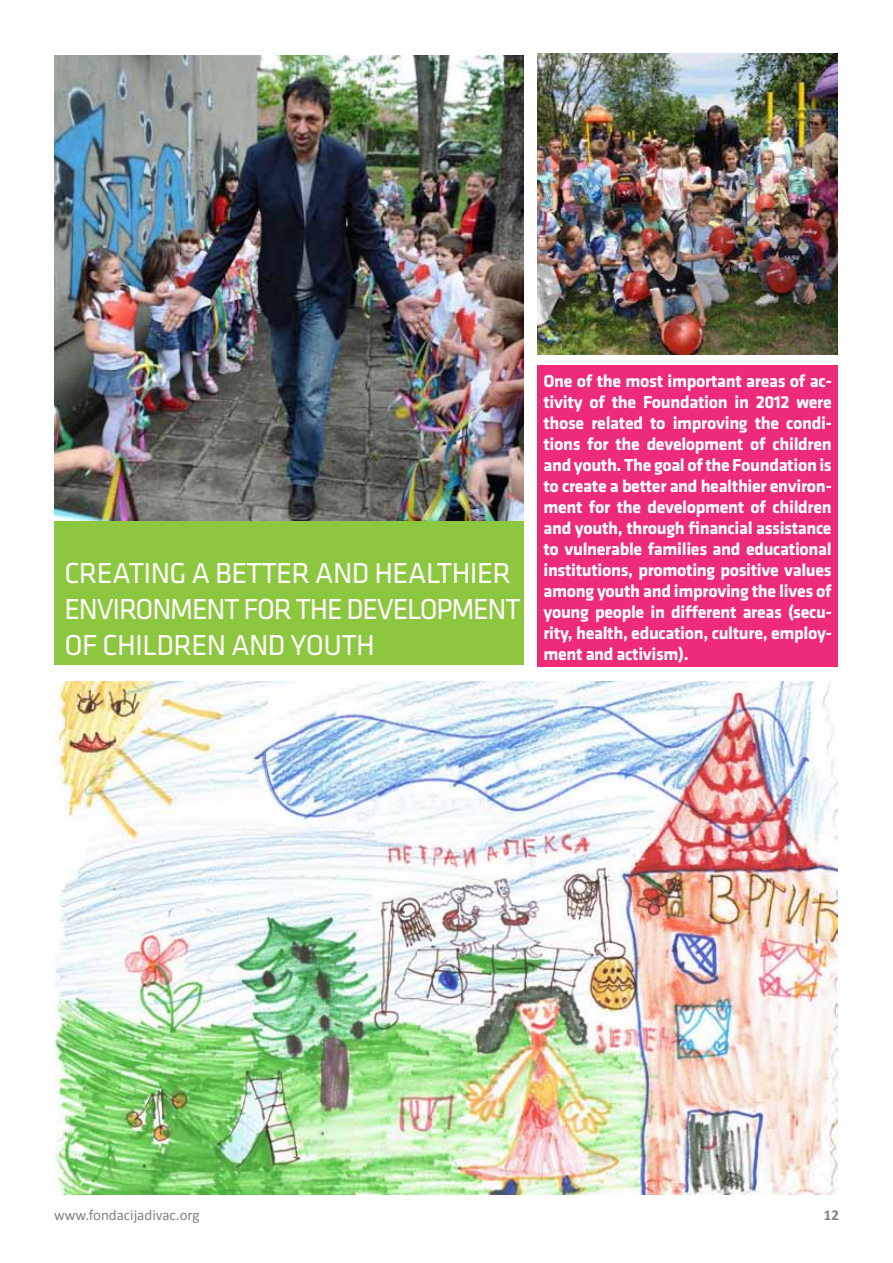
<style>
.page{position:relative;width:893px;height:1263px;background:#fff}
.page>*{position:absolute;margin:0;border:0;box-sizing:border-box;transform-origin:0 0}
.t1{font:30px/36px "Klavika";letter-spacing:-.02em;color:#fff}
.t2{font:700 18px/21px "Klavika";letter-spacing:-.02em;color:#fff;text-align:justify}
.t3{font:15px "Calibri";color:#808285}
.t4{font:700 15px "Calibri";color:#808285}
</style>
<div class="page">
<img style="left:54px;top:55px;width:469px;height:466px">
<div style="left:54px;top:521px;width:469px;height:144px;background:#8dc63f"></div>
<div style="left:537px;top:366px;width:301px;height:301px;background:#ee2a7b"></div>
<img style="left:537px;top:53px;width:301px;height:301px">
<img style="left:54px;top:681px;width:784px;height:514px">
<p class="t2" style="left:543px;top:371px;width:290px">One of the most important areas of ac&shy;tivity of the Foundation in 2012 were those related to improving the condi&shy;tions for the development of children and youth. The goal of the Foundation is to create a better and healthier environ&shy;ment for the development of children and youth, through financial assistance to vulnerable families and educational institutions, promoting positive values among youth and improving the lives of young people in different areas (secu&shy;rity, health, education, culture, employ&shy;ment and activism).</p>
<h1 class="t1" style="left:64px;top:556px;width:490px">CREATING A BETTER AND HEALTHIER<br>ENVIRONMENT FOR THE DEVELOPMENT OF<br>OF CHILDREN AND YOUTH</h1>
<p class="t3" style="left:54px;top:1206px;width:147px">www.fondacijadivac.org</p>
<p class="t4" style="left:824px;top:1206px;width:17px">12</p>
</div>
